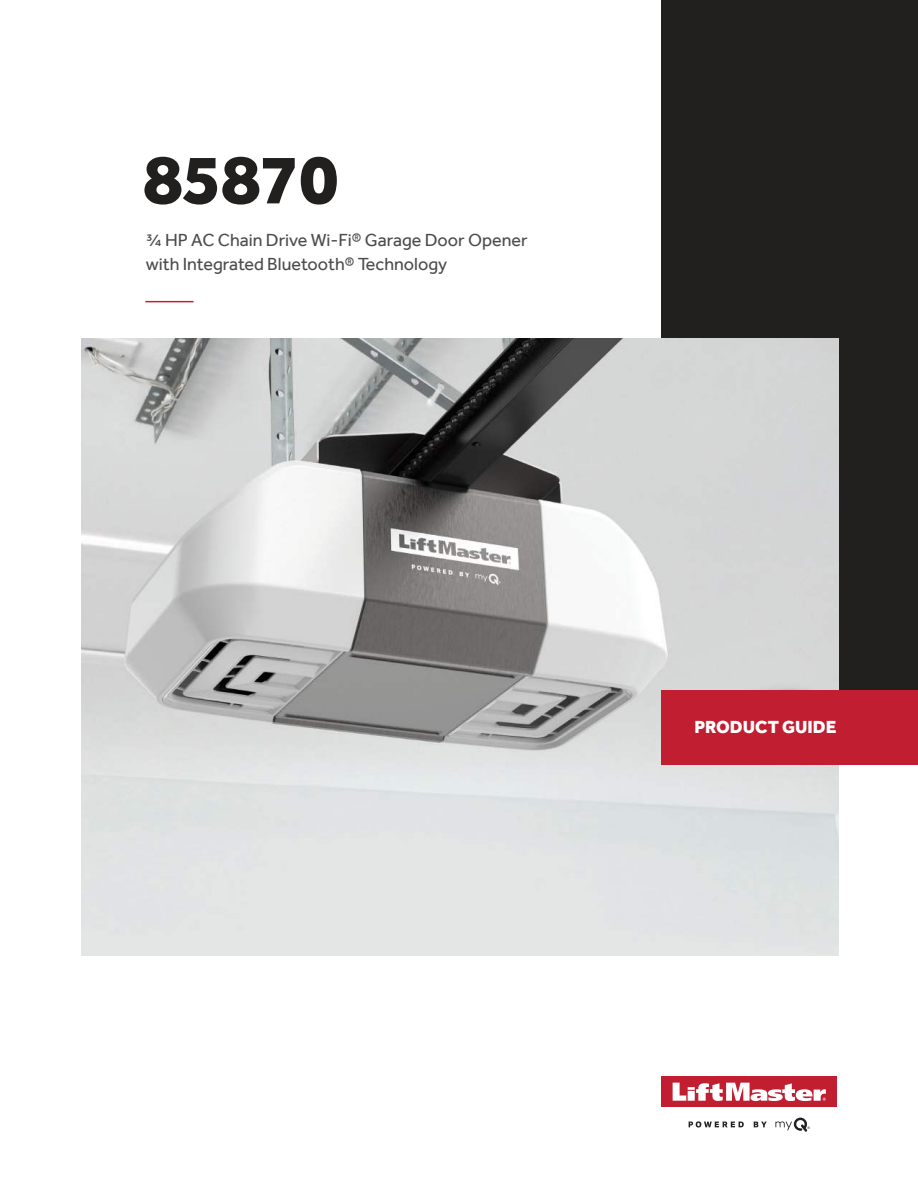
<style>
.page{position:relative;width:918px;height:1188px;background:#fff}
.page>*{position:absolute;margin:0;border:0;box-sizing:border-box;transform-origin:0 0}
.t1{font:800 72px "Effra";letter-spacing:-.02em;color:#221f1f}
.t2{font:18px/24px "Effra";color:#4c4c4e}
.t3{font:800 18px "Effra";color:#fff}
</style>
<div class="page">
<div style="left:662px;top:0;width:256px;height:691px;background:#221f1f"></div>
<img style="left:81px;top:339px;width:757px;height:616px">
<div style="left:662px;top:691px;width:256px;height:74px;background:#c11f31"></div>
<div style="left:662px;top:1077px;width:175px;height:30px;background:#c11f31"></div>
<svg style="left:673px;top:1083px;width:153px;height:18px"></svg>
<svg style="left:689px;top:1121px;width:55px;height:7px"></svg>
<svg style="left:754px;top:1122px;width:13px;height:5px"></svg>
<svg style="left:775px;top:1118px;width:35px;height:14px"></svg>
<hr style="left:145px;top:301px;width:49px;height:1px;background:#c11f31">
<h1 class="t1" style="left:143px;top:153px;width:198px">85870</h1>
<p class="t2" style="left:146px;top:230px;width:383px">¾ HP AC Chain Drive Wi-Fi® Garage Door Opener with Integrated Bluetooth® Technology</p>
<p class="t3" style="left:694px;top:721px;width:143px">PRODUCT GUIDE</p>
</div>
